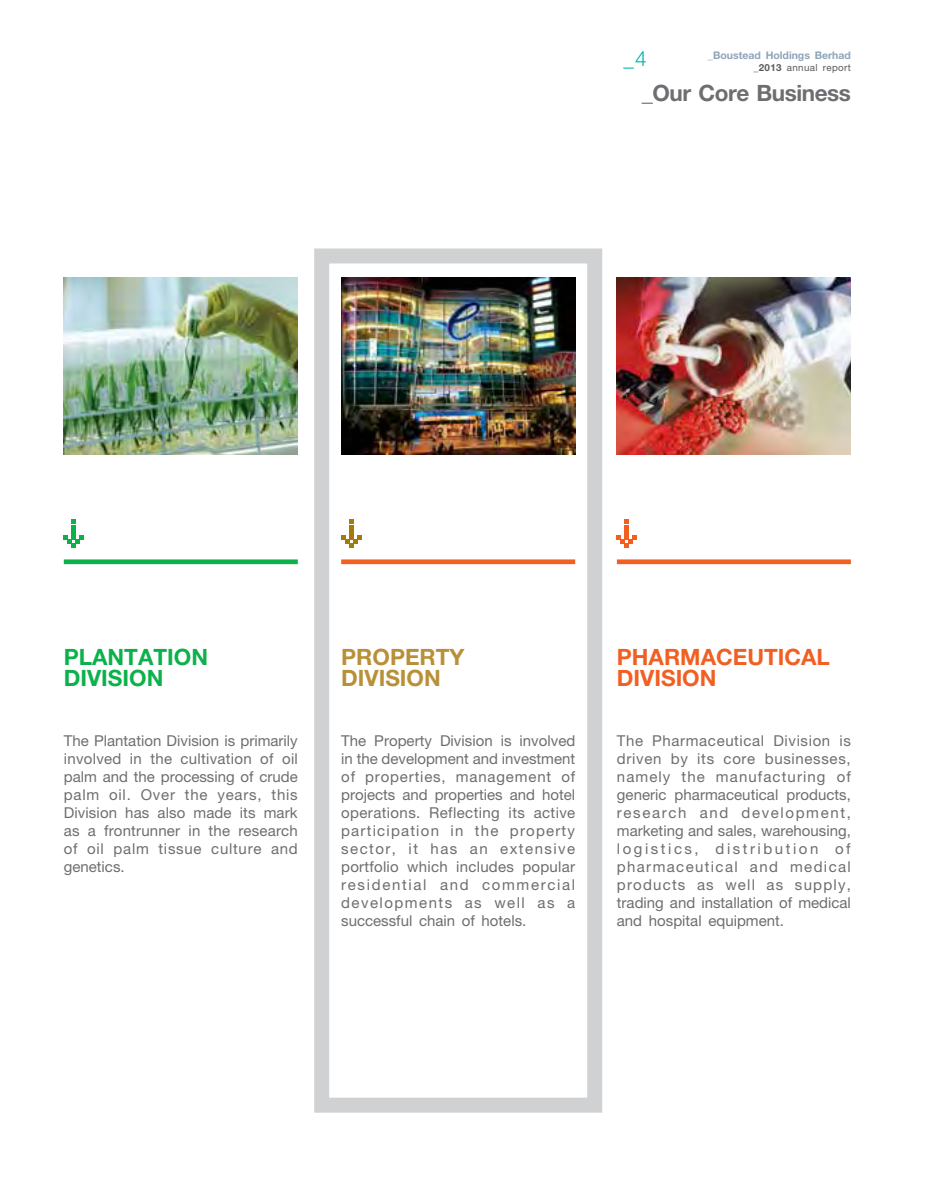
<style>
.page{position:relative;width:936px;height:1191px;background:#fff}
.page>*{position:absolute;margin:0;border:0;box-sizing:border-box;transform-origin:0 0}
.t1{font:700 22.5px/21px "Helvetica Neue LT Std";color:#f15f22}
.t2{font:700 22.5px/21px "Helvetica Neue LT Std";color:#0db14b}
.t3{font:700 22.5px/21px "Helvetica Neue LT Std";color:#b89038}
.t4{font:700 22.5px "Helvetica Neue LT Std";letter-spacing:-.02em;color:#6d6e71}
.t5{font:300 21px "Helvetica Neue LT Std";color:#00b5af}
.t6{font:15px/18px "Helvetica Neue LT Std";color:#6d6e71;text-align:justify}
.t7{font:700 10.5px "Helvetica Neue LT Std";color:#8ea4b9}
.t8{font:9.75px "Helvetica Neue LT Std";letter-spacing:.04em;color:#58595b}
.s1{font-weight:700}
</style>
<div class="page">
<svg style="left:64px;top:520px;width:20px;height:27px"></svg>
<svg style="left:341px;top:520px;width:20px;height:27px"></svg>
<svg style="left:617px;top:520px;width:20px;height:27px"></svg>
<div style="left:314px;top:248px;width:288px;height:864px;border:15px solid #cfd1d2"></div>
<div style="left:64px;top:559px;width:234px;height:5px;background:#0db14b"></div>
<div style="left:341px;top:559px;width:234px;height:5px;background:#f15f22"></div>
<div style="left:617px;top:559px;width:233px;height:5px;background:#f15f22"></div>
<img style="left:64px;top:277px;width:234px;height:177px">
<img style="left:341px;top:277px;width:234px;height:177px">
<img style="left:617px;top:277px;width:233px;height:177px">
<p class="t7" style="left:707px;top:48px;width:144px">_BOUSTEAD HOLDINGS BERHAD</p>
<h2 class="t5" style="left:623px;top:46px;width:25px">_4</h2>
<p class="t8" style="left:753px;top:61px;width:99px"><span class="s1">_2013</span> annual report</p>
<h1 class="t4" style="left:641px;top:79px;width:211px">_OUR CORE BUSINESS</h1>
<h1 class="t2" style="left:64px;top:645px;width:146px">PLANTATION<br>DIVISION</h1>
<p class="t6" style="left:64px;top:731px;width:236px">The Plantation Division is primarily involved in the cultivation of oil palm and the processing of crude palm oil. Over the years, this Division has also made its mark as a frontrunner in the research of oil palm tissue culture and genetics.</p>
<h1 class="t3" style="left:341px;top:645px;width:32px">PROP</h1>
<h1 class="t3" style="left:341px;top:645px;width:125px;text-indent:64px">ERTY<br>DIVISION</h1>
<h1 class="t1" style="left:617px;top:645px;width:214px;text-indent:99px">CEUTICAL<br>DIVISION</h1>
<h1 class="t1" style="left:617px;top:645px;width:33px">PHARMA</h1>
<p class="t6" style="left:341px;top:731px;width:236px">The Property Division is involved in the development and investment of properties, management of projects and properties and hotel operations. Reflecting its active participation in the property sector, it has an extensive portfolio which includes popular residential and commercial developments as well as a successful chain of hotels.</p>
<p class="t6" style="left:617px;top:731px;width:235px">The Pharmaceutical Division is driven by its core businesses, namely the manufacturing of generic pharmaceutical products, research and development, marketing and sales, warehousing, logistics, distribution of pharmaceutical and medical products as well as supply, trading and installation of medical and hospital equipment.</p>
</div>
